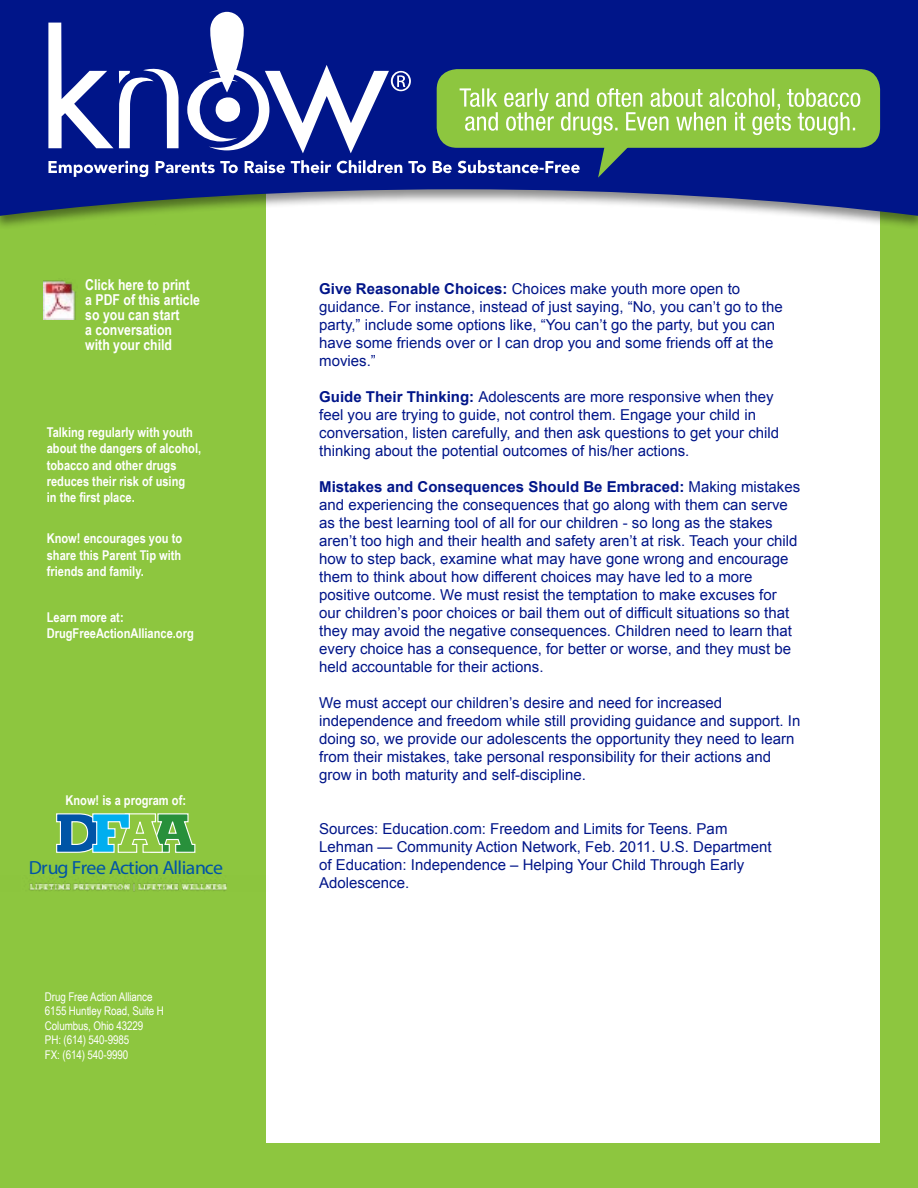
<style>
.page{position:relative;width:918px;height:1188px;background:#fff}
.page>*{position:absolute;margin:0;border:0;box-sizing:border-box;transform-origin:0 0}
.t1{font:19.05px "Museo Slab 300";letter-spacing:-.035em;color:#0054a6;scale:1.04 1}
.t2{font:15px/18px "Arial";color:#001589}
.t3{font:700 15px/15px "Arial Narrow";color:#fff}
.t4{font:700 13.5px/16.2px "Arial Narrow";color:#fff}
.t5{font:12px/14.4px "Arial Narrow";letter-spacing:-.01em;color:#fff}
.s1{font-weight:700}
</style>
<div class="page">
<div style="left:258px;top:116px;width:660px;height:1072px;background:#8dc63f"></div>
<div style="left:266px;top:153px;width:614px;height:990px;background:#fff"></div>
<div style="left:0;top:116px;width:262px;height:1072px;background:#8dc63f"></div>
<div style="left:0;top:0;width:918px;height:230px;background:#000;opacity:.45"></div>
<svg style="left:0;top:0;width:918px;height:216px;background:#344695"></svg>
<div style="left:437px;top:69px;width:443px;height:79px;background:#8dc63f;border-radius:20px"></div>
<svg style="left:48px;top:12px;width:812px;height:166px"></svg>
<svg style="left:56px;top:813px;width:140px;height:40px"></svg>
<img style="left:29px;top:875px;width:198px;height:16px">
<img style="left:44px;top:280px;width:32px;height:40px">
<p class="t3" style="left:85px;top:277px;width:116px">Click here to print a PDF of this article so you can start<br>a conversation with your child</p>
<p class="t4" style="left:47px;top:424px;width:156px">Talking regularly with youth about the dangers of alcohol, tobacco and other drugs reduces their risk of using<br>in the first place.</p>
<p class="t4" style="left:47px;top:530px;width:137px;text-align:justify">Know! encourages you to share this Parent Tip with friends and family.</p>
<p class="t4" style="left:47px;top:608px;width:149px">Learn more at:<br>DrugFreeActionAlliance.org</p>
<p class="t4" style="left:65px;top:791px;width:122px">Know! is a program of:</p>
<p class="t1" style="left:29px;top:856px;width:188px">Drug Free Action Alliance</p>
<p class="t5" style="left:45px;top:989px;width:120px">Drug Free Action Alliance<br>6155 Huntley Road, Suite H<br>Columbus, Ohio 43229<br>PH: (614) 540-9985<br>FX: (614) 540-9990</p>
<p class="t2" style="left:319px;top:280px;width:465px"><span class="s1">Give Reasonable Choices:</span> Choices make youth more open to guidance. For instance, instead of just saying, “No, you can’t go to the party,” include some options like, “You can’t go the party, but you can have some friends over or I can drop you and some friends off at the movies.”</p>
<p class="t2" style="left:319px;top:388px;width:461px"><span class="s1">Guide Their Thinking:</span> Adolescents are more responsive when they feel you are trying to guide, not control them. Engage your child in conversation, listen carefully, and then ask questions to get your child thinking about the potential outcomes of his/her actions.</p>
<p class="t2" style="left:319px;top:478px;width:482px"><span class="s1">Mistakes and Consequences Should Be Embraced:</span> Making mistakes and experiencing the consequences that go along with them can serve as the best learning tool of all for our children - so long as the stakes aren’t too high and their health and safety aren’t at risk. Teach your child how to step back, examine what may have gone wrong and encourage them to think about how different choices may have led to a more positive outcome. We must resist the temptation to make excuses for our children’s poor choices or bail them out of difficult situations so that they may avoid the negative consequences. Children need to learn that every choice has a consequence, for better or worse, and they must be held accountable for their actions.</p>
<p class="t2" style="left:319px;top:694px;width:483px">We must accept our children’s desire and need for increased independence and freedom while still providing guidance and support. In doing so, we provide our adolescents the opportunity they need to learn from their mistakes, take personal responsibility for their actions and grow in both maturity and self-discipline.</p>
<p class="t2" style="left:319px;top:820px;width:454px">Sources: Education.com: Freedom and Limits for Teens. Pam Lehman — Community Action Network, Feb. 2011. U.S. Department of Education: Independence – Helping Your Child Through Early Adolescence.</p>
</div>
